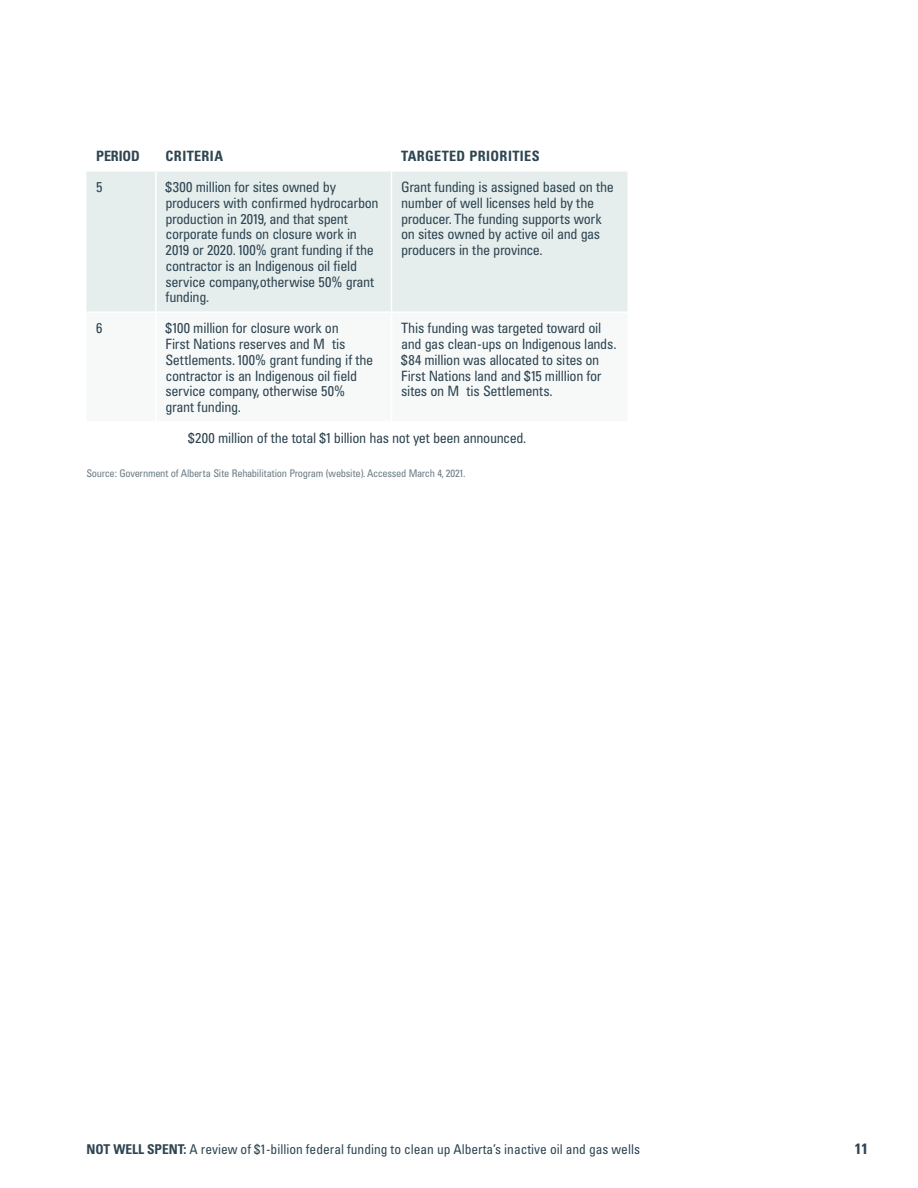
<style>
.page{position:relative;width:918px;height:1188px;background:#fff}
.page>*{position:absolute;margin:0;border:0;box-sizing:border-box;transform-origin:0 0}
.t1{font:700 condensed 15px "Univers LT Std";color:#2e4552}
.table_text{font:condensed 14.25px/15.8px "Univers";letter-spacing:-.025em;color:#2e4552}
.table_head{font:700 condensed 14.25px "Univers";letter-spacing:.025em;color:#2e4552}
.table_text-2{font:700 condensed 14.25px "Univers";letter-spacing:-.01em;color:#2e4552}
.t2{font:condensed 13.5px "Univers LT Std";color:#2e4552}
.footnotes{font:condensed 10.5px "Univers";letter-spacing:-.03em;color:#6d7d86}
.s1{font-weight:700}
</style>
<div class="page">
<div style="left:86px;top:172px;width:541px;height:139px;background:#e5eded"></div>
<hr style="left:155px;top:172px;width:2px;height:139px;background:#fff">
<hr style="left:391px;top:172px;width:1px;height:139px;background:#fff">
<p class="table_text-2" style="left:96px;top:147px;width:45px">PERIOD</p>
<p class="table_head" style="left:166px;top:147px;width:59px">CRITERIA</p>
<p class="table_head" style="left:401px;top:147px;width:140px">TARGETED PRIORITIES</p>
<p class="table_text" style="left:96px;top:179px;width:8px">5</p>
<p class="table_text" style="left:166px;top:179px;width:215px">$300 million for sites owned by producers with confirmed hydrocarbon production in 2019, and that spent corporate funds on closure work in<br>2019 or 2020. 100% grant funding if the contractor is an Indigenous oil field service company,otherwise 50% grant funding.</p>
<p class="table_text" style="left:401px;top:179px;width:214px">Grant funding is assigned based on the number of well licenses held by the producer. The funding supports work on sites owned by active oil and gas producers in the province.</p>
<p class="table_text" style="left:96px;top:320px;width:8px">6</p>
<p class="table_text" style="left:166px;top:320px;width:209px">$100 million for closure work on<br>First Nations reserves and M tis<br>Settlements. 100% grant funding if the contractor is an Indigenous oil field service company, otherwise 50% grant funding.</p>
<p class="table_text" style="left:401px;top:320px;width:217px">This funding was targeted toward oil and gas clean-ups on Indigenous lands. $84 million was allocated to sites on First Nations land and $15 milllion for sites on M tis Settlements.</p>
<p class="table_text" style="left:188px;top:430px;width:340px">$200 million of the total $1 billion has not yet been announced.</p>
<p class="footnotes" style="left:86px;top:467px;width:380px">Source: Government of Alberta Site Rehabilitation Program (website). Accessed March 4, 2021.</p>
<p class="t2" style="left:86px;top:1141px;width:555px"><span class="s1">NOT WELL SPENT:</span> A review of $1-billion federal funding to clean up Alberta’s inactive oil and gas wells</p>
<p class="t1" style="left:855px;top:1139px;width:15px">11</p>
</div>
